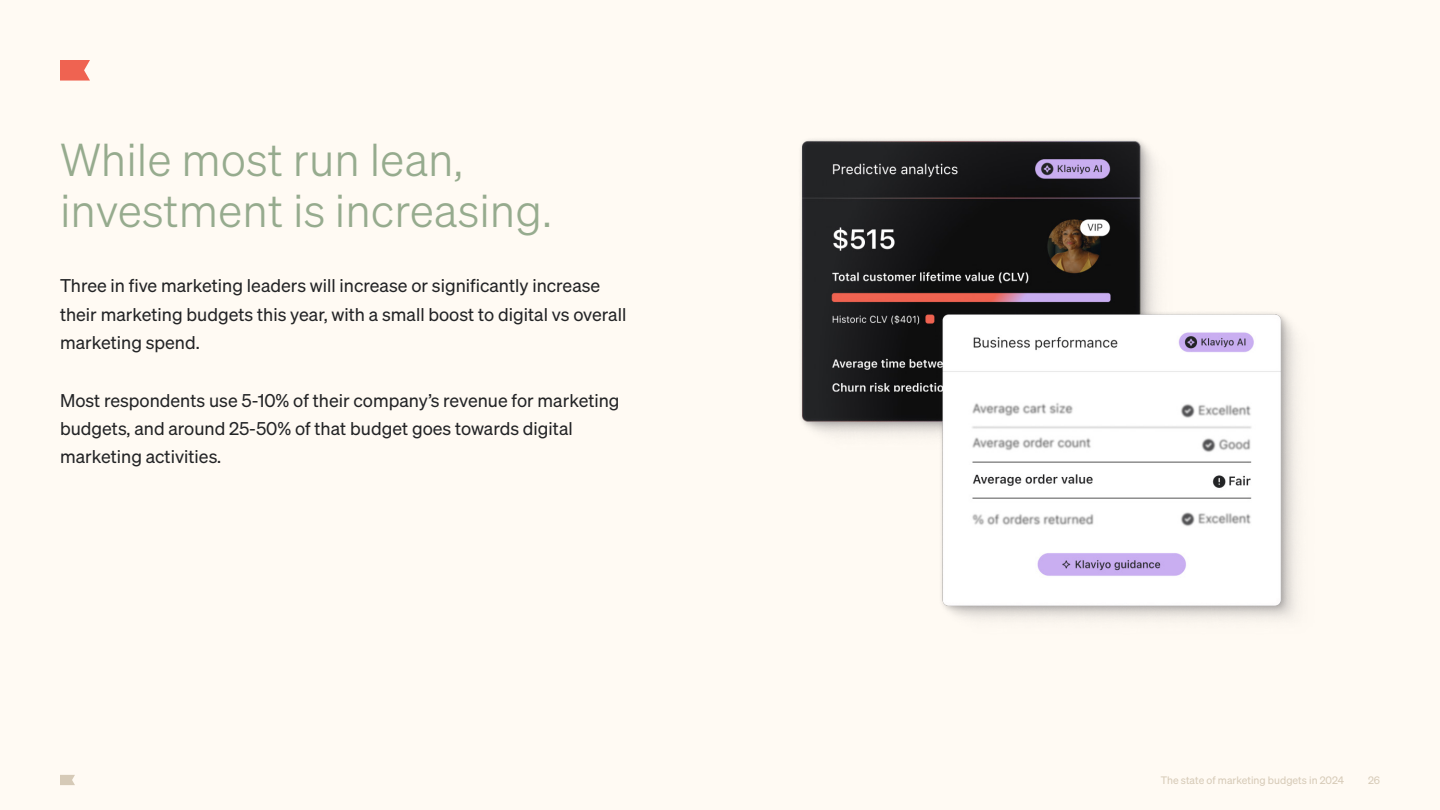
<style>
.page{position:relative;width:1440px;height:810px;background:#fffaf3}
.page>*{position:absolute;margin:0;border:0;box-sizing:border-box;transform-origin:0 0}
.t1{font:45px/51.2px "Sohne Leicht";color:#96ab8e}
.t2{font:18px/28.1px "Sohne Buch";color:#232426}
.t3{font:10.5px "Sohne Buch";color:#d6cab7}
</style>
<div class="page">
<svg style="left:60px;top:60px;width:30px;height:21px"></svg>
<svg style="left:60px;top:775px;width:15px;height:10px"></svg>
<img style="left:800px;top:139px;width:497px;height:481px">
<h1 class="t1" style="left:60px;top:133px;width:493px">While most run lean, investment is increasing.</h1>
<p class="t2" style="left:60px;top:272px;width:568px">Three in five marketing leaders will increase or significantly increase their marketing budgets this year, with a small boost to digital vs overall marketing spend.</p>
<p class="t2" style="left:60px;top:386px;width:561px">Most respondents use 5-10% of their company’s revenue for marketing budgets, and around 25-50% of that budget goes towards digital marketing activities.</p>
<p class="t3" style="left:1161px;top:774px;width:185px">The state of marketing budgets in 2024</p>
<p class="t3" style="left:1368px;top:774px;width:13px">26</p>
</div>
